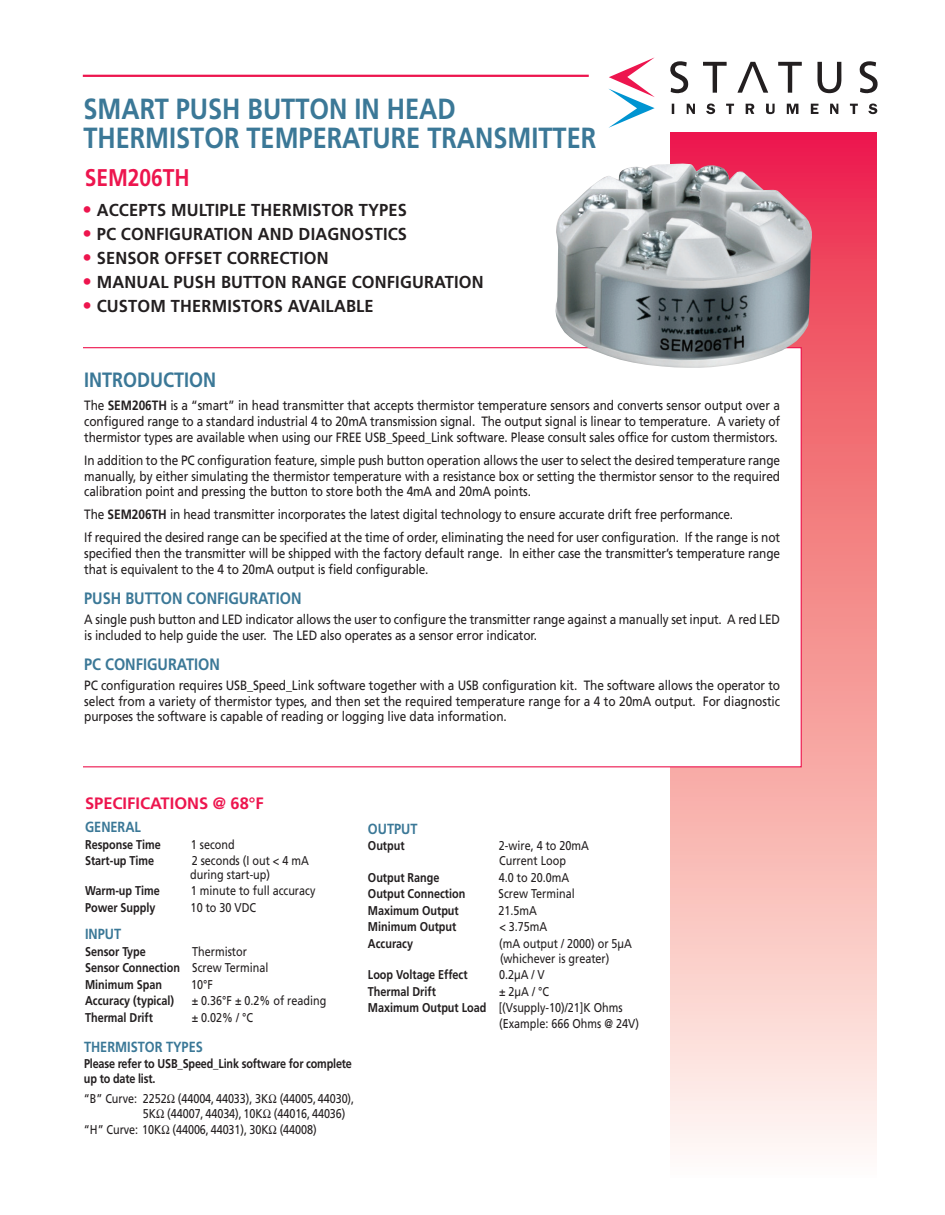
<style>
.page{position:relative;width:945px;height:1215px;background:#fff}
.page>*{position:absolute;margin:0;border:0;box-sizing:border-box;transform-origin:0 0}
.t1{font:700 29.1px/28.5px "Frutiger";color:#3b7897;scale:.87 1}
.t2{font:700 24.15px "Frutiger";color:#ed154e;scale:.87 1}
.t3{font:700 20.7px "Frutiger";color:#3b7897;scale:.87 1}
.t4{font:700 17.25px "Frutiger";letter-spacing:.01em;color:#231f20;scale:.95 1}
.t5{font:700 16.5px "Frutiger";color:#3b7897;scale:.88 1}
.t6{font:700 16.5px "Frutiger";color:#ed154e}
.t7{font:700 14.7px "Frutiger";color:#3b7897;scale:.87 1}
.t8{font:13.5px/15.8px "Frutiger";letter-spacing:-.01em;color:#231f20;text-align:justify;scale:.88 1}
.t9{font:12.75px/15.3px "Frutiger";color:#231f20;scale:.85 1}
.t10{font:700 12.75px/16.5px "Frutiger";color:#231f20;scale:.85 1}
.s1{font-size:18.9px;color:#ed154e}
.s2{font-weight:700}
.s3{font-weight:400}
</style>
<div class="page">
<svg style="left:671px;top:133px;width:206px;height:1014px"></svg>
<hr style="left:83px;top:75px;width:506px;height:2px;background:#ed154e">
<svg style="left:670px;top:61px;width:19px;height:33px"></svg>
<svg style="left:860px;top:61px;width:18px;height:33px"></svg>
<svg style="left:703px;top:62px;width:24px;height:31px"></svg>
<svg style="left:737px;top:62px;width:31px;height:31px"></svg>
<svg style="left:778px;top:62px;width:24px;height:31px"></svg>
<svg style="left:817px;top:62px;width:25px;height:31px"></svg>
<svg style="left:608px;top:58px;width:47px;height:70px"></svg>
<svg style="left:706px;top:104px;width:10px;height:11px"></svg>
<svg style="left:868px;top:104px;width:10px;height:11px"></svg>
<svg style="left:672px;top:104px;width:2px;height:10px"></svg>
<svg style="left:687px;top:104px;width:8px;height:10px"></svg>
<svg style="left:726px;top:104px;width:8px;height:10px"></svg>
<svg style="left:746px;top:103px;width:8px;height:11px"></svg>
<svg style="left:766px;top:104px;width:9px;height:11px"></svg>
<svg style="left:787px;top:104px;width:12px;height:10px"></svg>
<svg style="left:811px;top:104px;width:7px;height:10px"></svg>
<svg style="left:830px;top:104px;width:8px;height:10px"></svg>
<svg style="left:850px;top:104px;width:8px;height:10px"></svg>
<div style="left:61px;top:348px;width:740px;height:418px;background:#fff"></div>
<img style="left:555px;top:164px;width:257px;height:204px">
<h1 class="t1" style="left:83px;top:97px;width:591px">SMART PUSH BUTTON IN HEAD<br>THERMISTOR TEMPERATURE TRANSMITTER</h1>
<h2 class="t2" style="left:85px;top:168px;width:122px">SEM206TH</h2>
<p class="t4" style="left:82px;top:203px;width:343px"><span class="s1">•</span> ACCEPTS MULTIPLE THERMISTOR TYPES</p>
<p class="t4" style="left:82px;top:227px;width:343px"><span class="s1">•</span> PC CONFIGURATION AND DIAGNOSTICS</p>
<p class="t4" style="left:82px;top:251px;width:261px"><span class="s1">•</span> SENSOR OFFSET CORRECTION</p>
<p class="t4" style="left:82px;top:275px;width:424px"><span class="s1">•</span> MANUAL PUSH BUTTON RANGE CONFIGURATION</p>
<p class="t4" style="left:82px;top:299px;width:308px"><span class="s1">•</span> CUSTOM THERMISTORS AVAILABLE</p>
<h3 class="t3" style="left:84px;top:371px;width:153px">INTRODUCTION</h3>
<p class="t8" style="left:84px;top:399px;width:792px">The <span class="s2">SEM206TH</span> is a “smart” in head transmitter that accepts thermistor temperature sensors and converts sensor output over a configured range to a standard industrial 4 to 20mA transmission signal. The output signal is linear to temperature. A variety of thermistor types are available when using our FREE USB_Speed_Link software. Please consult sales office for custom thermistors.</p>
<p class="t8" style="left:84px;top:453px;width:792px">In addition to the PC configuration feature, simple push button operation allows the user to select the desired temperature range manually, by either simulating the thermistor temperature with a resistance box or setting the thermistor sensor to the required calibration point and pressing the button to store both the 4mA and 20mA points.</p>
<p class="t8" style="left:84px;top:504px;width:792px;line-height:23.2px">The <span class="s2">SEM206TH</span> in head transmitter incorporates the latest digital technology to ensure accurate drift free performance.<br>If required the desired range can be specified at the time of order, eliminating the need for user configuration. If the range is not</p>
<p class="t8" style="left:84px;top:546px;width:792px">specified then the transmitter will be shipped with the factory default range. In either case the transmitter’s temperature range that is equivalent to the 4 to 20mA output is field configurable.</p>
<p class="t5" style="left:84px;top:591px;width:248px">PUSH BUTTON CONFIGURATION</p>
<p class="t8" style="left:84px;top:612px;width:792px">A single push button and LED indicator allows the user to configure the transmitter range against a manually set input. A red LED is included to help guide the user. The LED also operates as a sensor error indicator.</p>
<p class="t5" style="left:84px;top:657px;width:156px">PC CONFIGURATION</p>
<p class="t8" style="left:84px;top:678px;width:792px">PC configuration requires USB_Speed_Link software together with a USB configuration kit. The software allows the operator to select from a variety of thermistor types, and then set the required temperature range for a 4 to 20mA output. For diagnostic purposes the software is capable of reading or logging live data information.</p>
<p class="t6" style="left:85px;top:797px;width:180px">SPECIFICATIONS @ 68°F</p>
<p class="t7" style="left:85px;top:821px;width:66px">GENERAL</p>
<p class="t10" style="left:85px;top:837px;width:91px">Response Time</p>
<p class="t9" style="left:191px;top:838px;width:53px">1 second</p>
<p class="t10" style="left:85px;top:853px;width:83px">Start-up Time</p>
<p class="t9" style="left:190px;top:855px;width:141px;line-height:13.8px">2 seconds (I out &lt; 4 mA during start-up)</p>
<p class="t10" style="left:85px;top:884px;width:90px">Warm-up Time</p>
<p class="t9" style="left:191px;top:884px;width:148px">1 minute to full accuracy</p>
<p class="t10" style="left:85px;top:900px;width:84px">Power Supply</p>
<p class="t9" style="left:191px;top:901px;width:79px">10 to 30 VDC</p>
<p class="t7" style="left:85px;top:928px;width:43px">INPUT</p>
<p class="t10" style="left:85px;top:944px;width:73px">Sensor Type</p>
<p class="t10" style="left:85px;top:944px;width:217px;text-indent:107px"><span class="s3">Thermistor<br></span>Sensor Connection <span class="s3">Screw Terminal<br></span>Minimum Span</p>
<p class="t9" style="left:191px;top:978px;width:27px">10°F</p>
<p class="t10" style="left:85px;top:993px;width:106px">Accuracy (typical)</p>
<p class="t9" style="left:192px;top:994px;width:160px">± 0.36°F ± 0.2% of reading</p>
<p class="t10" style="left:85px;top:1010px;width:81px">Thermal Drift</p>
<p class="t9" style="left:192px;top:1011px;width:74px">± 0.02% / °C</p>
<p class="t7" style="left:84px;top:1041px;width:138px">THERMISTOR TYPES</p>
<p class="t10" style="left:84px;top:1057px;width:317px;line-height:15px">Please refer to USB_Speed_Link software for complete up to date list.</p>
<p class="t9" style="left:143px;top:1092px;width:250px;text-indent:-59px">“B” Curve: 2252 (44004, 44033), 3K (44005, 44030),<br>5K (44007, 44034), 10K (44016, 44036)</p>
<p class="t9" style="left:84px;top:1123px;width:275px">“H” Curve: 10K (44006, 44031), 30K (44008)</p>
<p class="t7" style="left:368px;top:823px;width:58px">OUTPUT</p>
<p class="t10" style="left:368px;top:838px;width:45px">Output</p>
<p class="t9" style="left:499px;top:839px;width:108px">2-wire, 4 to 20mA<br>Current Loop</p>
<p class="t10" style="left:368px;top:870px;width:86px">Output Range</p>
<p class="t9" style="left:499px;top:870px;width:84px">4.0 to 20.0mA</p>
<p class="t10" style="left:368px;top:886px;width:116px">Output Connection</p>
<p class="t9" style="left:499px;top:887px;width:91px">Screw Terminal</p>
<p class="t10" style="left:368px;top:903px;width:108px">Maximum Output</p>
<p class="t9" style="left:499px;top:903px;width:47px">21.5mA</p>
<p class="t10" style="left:368px;top:919px;width:106px">Minimum Output</p>
<p class="t9" style="left:499px;top:920px;width:58px">&lt; 3.75mA</p>
<p class="t10" style="left:368px;top:936px;width:55px">Accuracy</p>
<p class="t9" style="left:499px;top:936px;width:158px">(mA output / 2000) or 5µA (whichever is greater)</p>
<p class="t10" style="left:368px;top:968px;width:119px">Loop Voltage Effect</p>
<p class="t9" style="left:499px;top:968px;width:55px">0.2µA / V</p>
<p class="t10" style="left:368px;top:984px;width:81px">Thermal Drift</p>
<p class="t9" style="left:368px;top:984px;width:301px;line-height:16.5px;text-indent:131px">± 2µA / °C<br><span class="s2">Maximum Output Load</span> [(Vsupply-10)/21]K Ohms</p>
<p class="t9" style="left:499px;top:1017px;width:166px">(Example: 666 Ohms @ 24V)</p>
</div>
